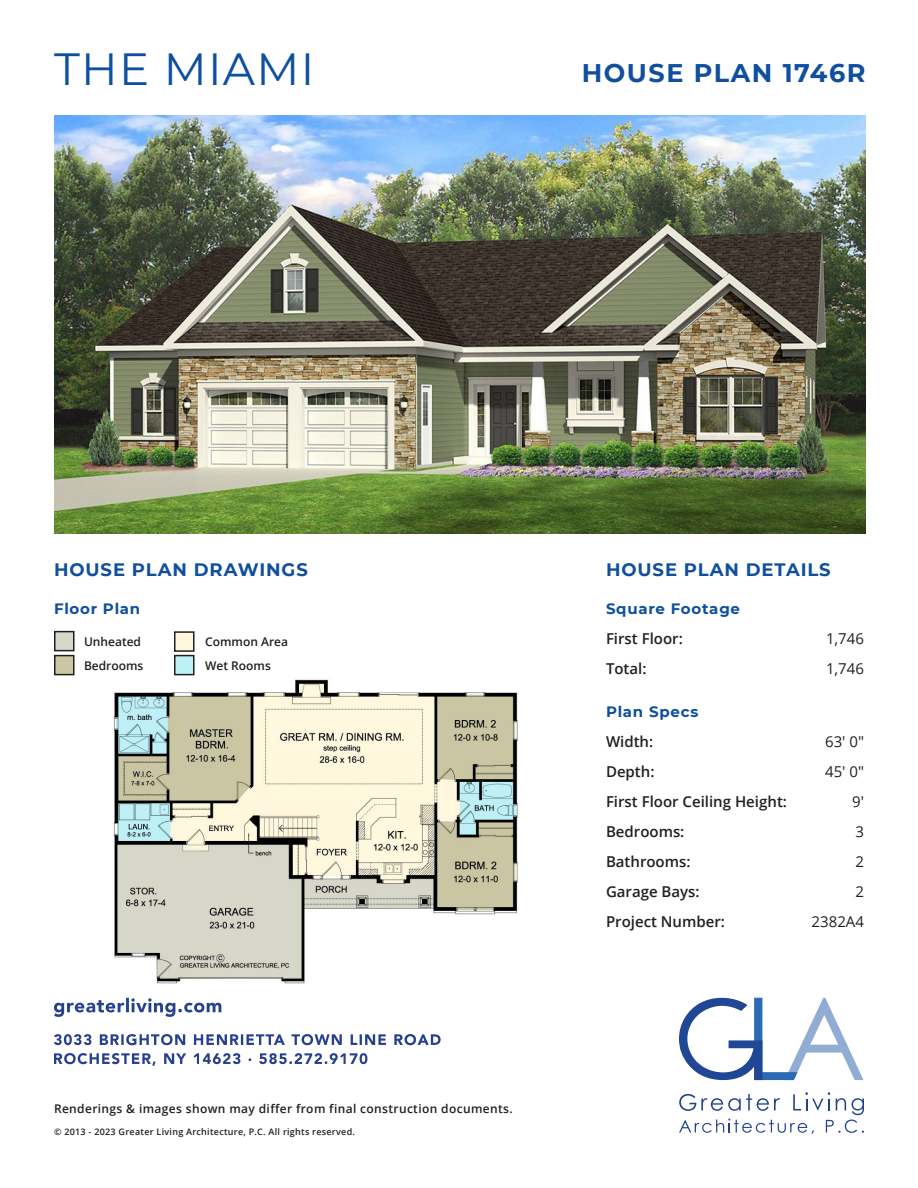
<style>
.page{position:relative;width:918px;height:1188px;background:#fff}
.page>*{position:absolute;margin:0;border:0;box-sizing:border-box;transform-origin:0 0}
.House_Plan_Name{font:45px "Montserrat";letter-spacing:.03em;color:#0f4f9e}
.House_Plan{font:700 25.5px "Montserrat";letter-spacing:.06em;color:#0f4f9e}
.Subheading{font:700 18px "Montserrat";letter-spacing:.05em;color:#0f4f9e}
.Body_Copy{font:600 15px "Open Sans";color:#231f20}
.Subheading_2{font:700 15px "Montserrat";letter-spacing:.05em;color:#0f4f9e}
.Body_Copy-2{font:15px "Open Sans";color:#231f20}
.t1{font:600 12px "Open Sans";letter-spacing:.03em;color:#231f20}
.t2{font:600 12px "Open Sans";color:#231f20}
.t3{font:600 9px "Open Sans";letter-spacing:.03em;color:#231f20}
</style>
<div class="page">
<img style="left:54px;top:116px;width:812px;height:418px">
<svg style="left:54px;top:1053px;width:313px;height:13px"></svg>
<svg style="left:54px;top:1034px;width:387px;height:11px"></svg>
<svg style="left:54px;top:998px;width:167px;height:19px"></svg>
<svg style="left:679px;top:998px;width:185px;height:82px"></svg>
<svg style="left:679px;top:1092px;width:185px;height:42px"></svg>
<img style="left:113px;top:679px;width:406px;height:305px">
<div style="left:55px;top:632px;width:19px;height:19px;background:#d6d7c9"></div>
<div style="left:54px;top:631px;width:21px;height:20px;border:2px solid #231f20"></div>
<div style="left:55px;top:656px;width:19px;height:19px;background:#cac7a2"></div>
<div style="left:54px;top:655px;width:21px;height:20px;border:2px solid #231f20"></div>
<div style="left:175px;top:632px;width:19px;height:19px;background:#fff8de"></div>
<div style="left:174px;top:631px;width:21px;height:21px;border:2px solid #231f20"></div>
<div style="left:175px;top:656px;width:19px;height:19px;background:#bef0f7"></div>
<div style="left:174px;top:655px;width:21px;height:20px;border:2px solid #231f20"></div>
<p class="House_Plan_Name" style="left:54px;top:38px;width:262px">THE MIAMI</p>
<p class="House_Plan" style="left:582px;top:54px;width:285px">HOUSE PLAN 1746R</p>
<p class="Subheading" style="left:54px;top:557px;width:255px">HOUSE PLAN DRAWINGS</p>
<p class="Subheading_2" style="left:54px;top:597px;width:88px">Floor Plan</p>
<p class="t2" style="left:84px;top:633px;width:59px">Unheated</p>
<p class="t2" style="left:84px;top:657px;width:61px">Bedrooms</p>
<p class="t2" style="left:205px;top:633px;width:84px">Common Area</p>
<p class="t2" style="left:205px;top:657px;width:67px">Wet Rooms</p>
<p class="Subheading" style="left:606px;top:557px;width:226px">HOUSE PLAN DETAILS</p>
<p class="Subheading_2" style="left:606px;top:597px;width:136px">Square Footage</p>
<p class="Body_Copy" style="left:606px;top:628px;width:78px">First Floor:</p>
<p class="Body_Copy" style="left:606px;top:658px;width:42px">Total:</p>
<p class="Subheading_2" style="left:606px;top:701px;width:94px">Plan Specs</p>
<p class="Body_Copy" style="left:606px;top:731px;width:49px">Width:</p>
<p class="Body_Copy" style="left:606px;top:761px;width:50px">Depth:</p>
<p class="Body_Copy" style="left:606px;top:791px;width:183px">First Floor Ceiling Height:</p>
<p class="Body_Copy" style="left:606px;top:821px;width:80px">Bedrooms:</p>
<p class="Body_Copy" style="left:606px;top:851px;width:86px">Bathrooms:</p>
<p class="Body_Copy" style="left:606px;top:881px;width:95px">Garage Bays:</p>
<p class="Body_Copy" style="left:606px;top:911px;width:121px">Project Number:</p>
<p class="Body_Copy-2" style="left:826px;top:628px;width:39px">1,746</p>
<p class="Body_Copy-2" style="left:826px;top:658px;width:39px">1,746</p>
<p class="Body_Copy-2" style="left:825px;top:732px;width:40px">63′ 0″</p>
<p class="Body_Copy-2" style="left:825px;top:762px;width:40px">45′ 0″</p>
<p class="Body_Copy-2" style="left:852px;top:792px;width:13px">9′</p>
<p class="Body_Copy-2" style="left:855px;top:822px;width:10px">3</p>
<p class="Body_Copy-2" style="left:855px;top:852px;width:10px">2</p>
<p class="Body_Copy-2" style="left:855px;top:882px;width:10px">2</p>
<p class="Body_Copy-2" style="left:812px;top:912px;width:54px">2382A4</p>
<p class="t1" style="left:54px;top:1101px;width:460px">Renderings &amp; images shown may differ from final construction documents.</p>
<p class="t3" style="left:54px;top:1125px;width:303px">© 2013 - 2023 Greater Living Architecture, P.C. All rights reserved.</p>
</div>
